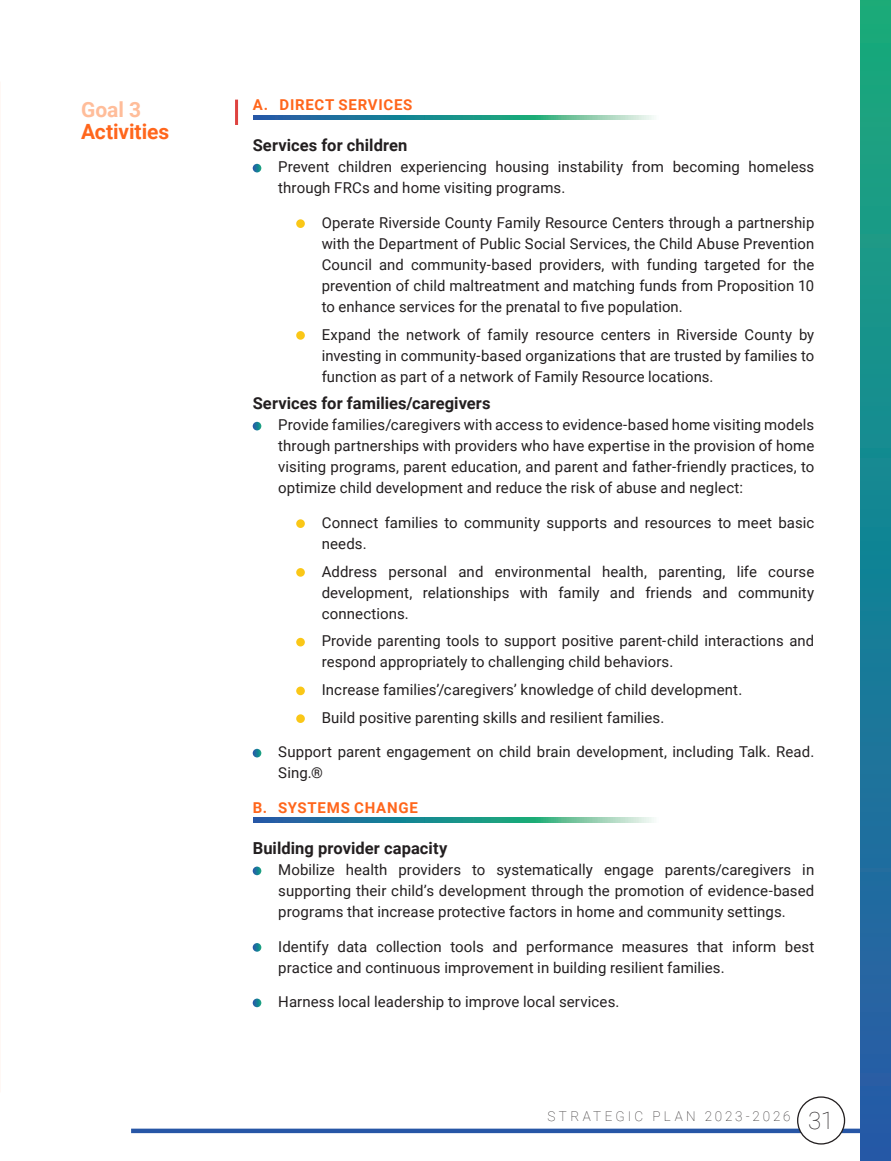
<style>
.page{position:relative;width:891px;height:1161px;background:#fff}
.page>*{position:absolute;margin:0;border:0;box-sizing:border-box;transform-origin:0 0}
.Sub_Heading{font:700 21px "Roboto";color:#ff661c}
.Sub_Heading-2{font:700 21px "Roboto";color:#ffbd9a}
.bold_text{font:700 16.5px "Roboto";letter-spacing:.005em;color:#231f20}
.sub_bullets{font:15px/21px "Roboto";letter-spacing:.005em;color:#231f20;text-align:justify}
.Bullets{font:15px/21px "Roboto";letter-spacing:.005em;color:#231f20}
.Bullets-2{font:700 15px "Roboto";letter-spacing:.05em;color:#ff661c}
.t1{font:100 13.5px "Roboto";letter-spacing:.23em;color:#231f20}
.s1{font-size:24px}
</style>
<div class="page">
<hr style="left:131px;top:1129px;width:729px;height:4px;background:#2756a6">
<div style="left:798px;top:1097px;width:47px;height:47px;background:#fff;border-radius:50%"></div>
<div style="left:797px;top:1096px;width:48px;height:49px;border:1px solid #231f20;border-radius:50%"></div>
<div style="left:860px;top:0;width:31px;height:1161px;background:linear-gradient(to bottom,#15ab7d,#2358aa)"></div>
<svg style="left:253px;top:164px;width:8px;height:8px"></svg>
<div style="left:296px;top:219px;width:9px;height:9px;background:#fac717;border-radius:50%"></div>
<div style="left:296px;top:331px;width:9px;height:9px;background:#fac717;border-radius:50%"></div>
<svg style="left:253px;top:422px;width:8px;height:8px"></svg>
<div style="left:296px;top:519px;width:9px;height:9px;background:#fac717;border-radius:50%"></div>
<div style="left:296px;top:568px;width:9px;height:9px;background:#fac717;border-radius:50%"></div>
<div style="left:296px;top:638px;width:9px;height:8px;background:#fac717;border-radius:50%"></div>
<div style="left:296px;top:687px;width:9px;height:8px;background:#fac717;border-radius:50%"></div>
<div style="left:296px;top:714px;width:9px;height:9px;background:#fac717;border-radius:50%"></div>
<svg style="left:253px;top:749px;width:8px;height:8px"></svg>
<svg style="left:253px;top:867px;width:8px;height:8px"></svg>
<svg style="left:253px;top:943px;width:8px;height:9px"></svg>
<svg style="left:253px;top:999px;width:8px;height:8px"></svg>
<svg style="left:253px;top:818px;width:401px;height:4px;background:#3e989c"></svg>
<hr style="left:235px;top:100px;width:3px;height:25px;background:#de4340">
<svg style="left:253px;top:115px;width:401px;height:5px;background:#3e989c"></svg>
<p class="Sub_Heading-2" style="left:81px;top:94px;width:62px">Goal 3</p>
<p class="Sub_Heading" style="left:81px;top:117px;width:90px">Activities</p>
<p class="Bullets-2" style="left:253px;top:94px;width:161px">A. DIRECT SERVICES</p>
<p class="bold_text" style="left:253px;top:134px;width:156px">Services for children</p>
<p class="Bullets" style="left:278px;top:156px;width:538px">Prevent children experiencing housing instability from becoming homeless through FRCs and home visiting programs.</p>
<p class="sub_bullets" style="left:322px;top:212px;width:494px">Operate Riverside County Family Resource Centers through a partnership with the Department of Public Social Services, the Child Abuse Prevention Council and community-based providers, with funding targeted for the prevention of child maltreatment and matching funds from Proposition 10 to enhance services for the prenatal to five population.</p>
<p class="sub_bullets" style="left:322px;top:323px;width:494px">Expand the network of family resource centers in Riverside County by investing in community-based organizations that are trusted by families to function as part of a network of Family Resource locations.</p>
<p class="bold_text" style="left:253px;top:392px;width:239px">Services for families/caregivers</p>
<p class="Bullets" style="left:278px;top:414px;width:538px;text-align:justify">Provide families/caregivers with access to evidence-based home visiting models through partnerships with providers who have expertise in the provision of home visiting programs, parent education, and parent and father-friendly practices, to optimize child development and reduce the risk of abuse and neglect:</p>
<p class="sub_bullets" style="left:322px;top:512px;width:494px">Connect families to community supports and resources to meet basic needs.</p>
<p class="sub_bullets" style="left:322px;top:560px;width:494px">Address personal and environmental health, parenting, life course development, relationships with family and friends and community connections.</p>
<p class="sub_bullets" style="left:322px;top:630px;width:494px">Provide parenting tools to support positive parent-child interactions and respond appropriately to challenging child behaviors.</p>
<p class="sub_bullets" style="left:322px;top:679px;width:422px">Increase families’/caregivers’ knowledge of child development.</p>
<p class="sub_bullets" style="left:322px;top:707px;width:344px">Build positive parenting skills and resilient families.</p>
<p class="Bullets" style="left:278px;top:741px;width:538px">Support parent engagement on child brain development, including Talk. Read.<br>Sing.®</p>
<p class="Bullets-2" style="left:253px;top:797px;width:166px">B. SYSTEMS CHANGE</p>
<p class="bold_text" style="left:253px;top:837px;width:196px">Building provider capacity</p>
<p class="Bullets" style="left:278px;top:859px;width:538px;text-align:justify">Mobilize health providers to systematically engage parents/caregivers in supporting their child’s development through the promotion of evidence-based programs that increase protective factors in home and community settings.</p>
<p class="Bullets" style="left:278px;top:935px;width:538px">Identify data collection tools and performance measures that inform best practice and continuous improvement in building resilient families.</p>
<p class="Bullets" style="left:278px;top:991px;width:343px">Harness local leadership to improve local services.</p>
<p class="t1" style="left:548px;top:1107px;width:288px">STRATEGIC PLAN 2023-2026 <span class="s1">31</span></p>
</div>
